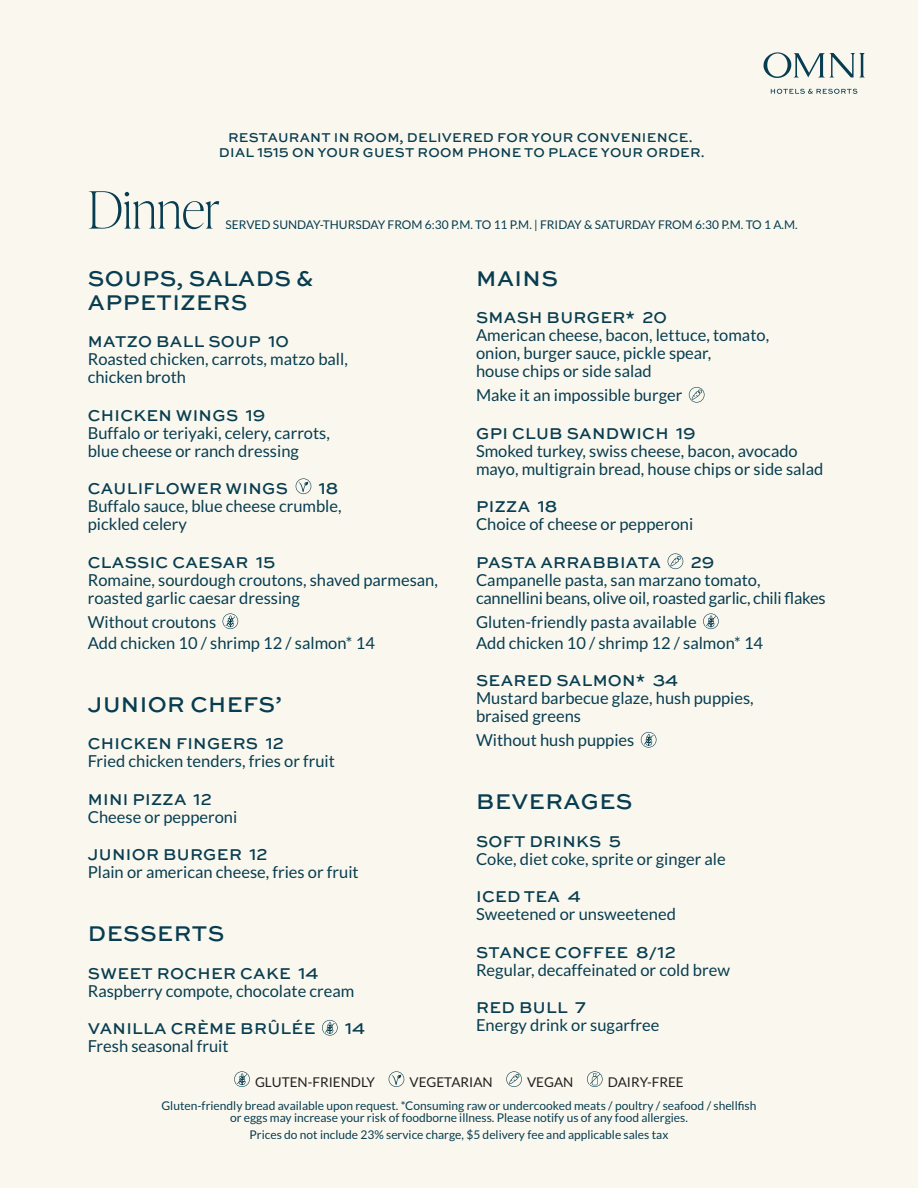
<style>
.page{position:relative;width:918px;height:1188px;background:#faf8ee}
.page>*{position:absolute;margin:0;border:0;box-sizing:border-box;transform-origin:0 0}
.t1{font:100 51.3px "Ivy Presto Display";color:#083d51}
.SUBHEAD{font:500 22.5px "Sweet Sans Pro";letter-spacing:.02em;color:#083d51}
.DESCRIPTION{font:16.5px/18px "Lato";color:#083d51}
.ITEM{font:500 16.5px "Sweet Sans Pro";letter-spacing:.02em;color:#083d51}
.t2{font:500 13.5px/15px "Sweet Sans Pro";letter-spacing:.02em;color:#083d51;text-align:center}
.t3{font:13.5px "Lato";color:#231f20}
.t4{font:12px/12px "Lato";color:#083d51;text-align:center}
</style>
<div class="page">
<svg style="left:764px;top:52px;width:101px;height:26px"></svg>
<svg style="left:771px;top:89px;width:86px;height:5px"></svg>
<svg style="left:234px;top:1071px;width:16px;height:16px"></svg>
<svg style="left:389px;top:1071px;width:15px;height:16px"></svg>
<svg style="left:506px;top:1071px;width:16px;height:16px"></svg>
<svg style="left:587px;top:1071px;width:16px;height:16px"></svg>
<svg style="left:296px;top:478px;width:15px;height:16px"></svg>
<svg style="left:223px;top:613px;width:15px;height:16px"></svg>
<svg style="left:322px;top:1020px;width:16px;height:16px"></svg>
<svg style="left:689px;top:387px;width:16px;height:16px"></svg>
<svg style="left:668px;top:553px;width:15px;height:16px"></svg>
<svg style="left:703px;top:613px;width:16px;height:16px"></svg>
<svg style="left:641px;top:732px;width:15px;height:16px"></svg>
<p class="t2" style="left:219px;top:130px;width:487px">RESTAURANT IN ROOM, DELIVERED FOR YOUR CONVENIENCE.<br>DIAL 1515 ON YOUR GUEST ROOM PHONE TO PLACE YOUR ORDER.</p>
<p class="t1" style="left:88px;top:173px;width:133px">Dinner</p>
<p class="t4" style="left:225px;top:218px;width:574px">SERVED SUNDAY-THURSDAY FROM 6:30 P.M. TO 11 P.M. | FRIDAY &amp; SATURDAY FROM 6:30 P.M. TO 1 A.M.</p>
<p class="SUBHEAD" style="left:88px;top:262px;width:227px">SOUPS, SALADS &amp;</p>
<p class="SUBHEAD" style="left:88px;top:286px;width:161px">APPETIZERS</p>
<p class="ITEM" style="left:88px;top:329px;width:203px">MATZO BALL SOUP 10</p>
<p class="DESCRIPTION" style="left:88px;top:350px;width:262px">Roasted chicken, carrots, matzo ball, chicken broth</p>
<p class="ITEM" style="left:88px;top:403px;width:179px">CHICKEN WINGS 19</p>
<p class="DESCRIPTION" style="left:88px;top:424px;width:244px">Buffalo or teriyaki, celery, carrots, blue cheese or ranch dressing</p>
<p class="ITEM" style="left:88px;top:476px;width:202px">CAULIFLOWER WINGS</p>
<p class="ITEM" style="left:319px;top:476px;width:21px">18</p>
<p class="DESCRIPTION" style="left:88px;top:497px;width:255px">Buffalo sauce, blue cheese crumble, pickled celery</p>
<p class="ITEM" style="left:88px;top:550px;width:189px">CLASSIC CAESAR 15</p>
<p class="DESCRIPTION" style="left:88px;top:571px;width:352px">Romaine, sourdough croutons, shaved parmesan, roasted garlic caesar dressing</p>
<p class="DESCRIPTION" style="left:88px;top:613px;width:130px">Without croutons</p>
<p class="DESCRIPTION" style="left:88px;top:634px;width:289px">Add chicken 10 / shrimp 12 / salmon* 14</p>
<p class="SUBHEAD" style="left:476px;top:262px;width:83px">MAINS</p>
<p class="ITEM" style="left:476px;top:305px;width:192px">SMASH BURGER* 20</p>
<p class="DESCRIPTION" style="left:476px;top:326px;width:295px">American cheese, bacon, lettuce, tomato, onion, burger sauce, pickle spear,<br>house chips or side salad</p>
<p class="DESCRIPTION" style="left:476px;top:386px;width:208px">Make it an impossible burger</p>
<p class="ITEM" style="left:476px;top:421px;width:221px">GPI CLUB SANDWICH 19</p>
<p class="DESCRIPTION" style="left:476px;top:442px;width:349px">Smoked turkey, swiss cheese, bacon, avocado mayo, multigrain bread, house chips or side salad</p>
<p class="ITEM" style="left:476px;top:494px;width:83px">PIZZA 18</p>
<p class="DESCRIPTION" style="left:476px;top:515px;width:219px">Choice of cheese or pepperoni</p>
<p class="ITEM" style="left:476px;top:550px;width:186px">PASTA ARRABBIATA</p>
<p class="ITEM" style="left:691px;top:550px;width:25px">29</p>
<p class="DESCRIPTION" style="left:476px;top:571px;width:351px">Campanelle pasta, san marzano tomato, cannellini beans, olive oil, roasted garlic, chili flakes</p>
<p class="DESCRIPTION" style="left:476px;top:613px;width:222px">Gluten-friendly pasta available</p>
<p class="DESCRIPTION" style="left:476px;top:634px;width:289px">Add chicken 10 / shrimp 12 / salmon* 14</p>
<p class="ITEM" style="left:476px;top:668px;width:204px">SEARED SALMON* 34</p>
<p class="DESCRIPTION" style="left:476px;top:689px;width:279px">Mustard barbecue glaze, hush puppies, braised greens</p>
<p class="DESCRIPTION" style="left:476px;top:731px;width:160px">Without hush puppies</p>
<p class="SUBHEAD" style="left:88px;top:688px;width:195px">JUNIOR CHEFS’</p>
<p class="ITEM" style="left:88px;top:731px;width:197px">CHICKEN FINGERS 12</p>
<p class="DESCRIPTION" style="left:88px;top:752px;width:249px">Fried chicken tenders, fries or fruit</p>
<p class="ITEM" style="left:88px;top:787px;width:125px">MINI PIZZA 12</p>
<p class="DESCRIPTION" style="left:88px;top:808px;width:151px">Cheese or pepperoni</p>
<p class="ITEM" style="left:88px;top:842px;width:181px">JUNIOR BURGER 12</p>
<p class="DESCRIPTION" style="left:88px;top:863px;width:272px">Plain or american cheese, fries or fruit</p>
<p class="SUBHEAD" style="left:476px;top:785px;width:158px">BEVERAGES</p>
<p class="ITEM" style="left:476px;top:829px;width:146px">SOFT DRINKS 5</p>
<p class="DESCRIPTION" style="left:476px;top:850px;width:251px">Coke, diet coke, sprite or ginger ale</p>
<p class="ITEM" style="left:476px;top:884px;width:106px">ICED TEA 4</p>
<p class="DESCRIPTION" style="left:476px;top:905px;width:201px">Sweetened or unsweetened</p>
<p class="ITEM" style="left:476px;top:940px;width:201px">STANCE COFFEE 8/12</p>
<p class="DESCRIPTION" style="left:476px;top:961px;width:256px">Regular, decaffeinated or cold brew</p>
<p class="ITEM" style="left:476px;top:995px;width:111px">RED BULL 7</p>
<p class="DESCRIPTION" style="left:476px;top:1016px;width:185px">Energy drink or sugarfree</p>
<p class="SUBHEAD" style="left:88px;top:917px;width:138px">DESSERTS</p>
<p class="ITEM" style="left:88px;top:961px;width:232px">SWEET ROCHER CAKE 14</p>
<p class="DESCRIPTION" style="left:88px;top:982px;width:268px">Raspberry compote, chocolate cream</p>
<p class="ITEM" style="left:88px;top:1016px;width:229px">VANILLA CRÈME BRÛLÉE</p>
<p class="ITEM" style="left:345px;top:1016px;width:22px">14</p>
<p class="DESCRIPTION" style="left:88px;top:1037px;width:142px">Fresh seasonal fruit</p>
<p class="t3" style="left:255px;top:1075px;width:122px">GLUTEN-FRIENDLY</p>
<p class="t3" style="left:410px;top:1075px;width:85px">VEGETARIAN</p>
<p class="t3" style="left:527px;top:1075px;width:48px">VEGAN</p>
<p class="t3" style="left:608px;top:1075px;width:78px">DAIRY-FREE</p>
<p class="t4" style="left:162px;top:1099px;width:597px">Gluten-friendly bread available upon request. *Consuming raw or undercooked meats / poultry / seafood / shellfish or eggs may increase your risk of foodborne illness. Please notify us of any food allergies.</p>
<p class="t4" style="left:250px;top:1129px;width:420px">Prices do not include 23% service charge, $5 delivery fee and applicable sales tax</p>
</div>
